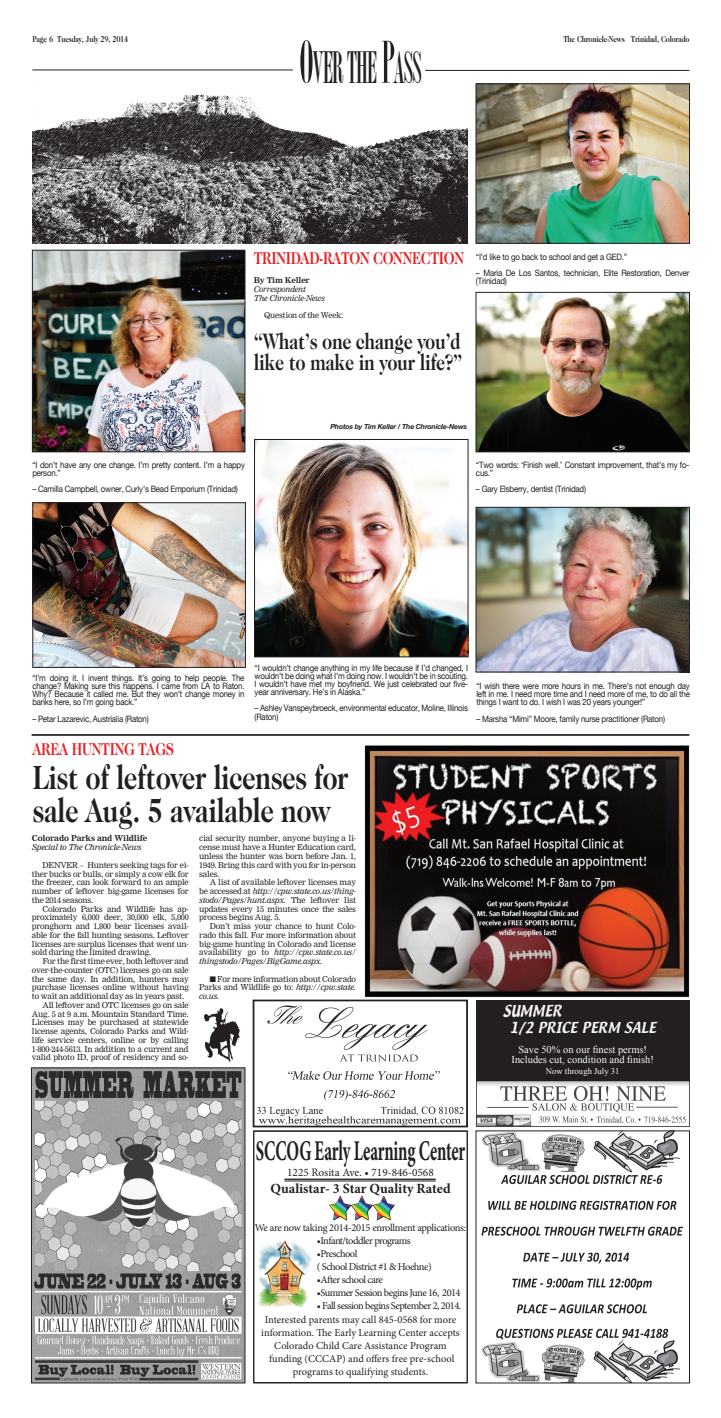
<style>
.page{position:relative;width:721px;height:1418px;background:#fff}
.page>*{position:absolute;margin:0;border:0;box-sizing:border-box;transform-origin:0 0}
.t1{font:47.25px "Bordeaux Roman Bold Let Plain";letter-spacing:-.035em;color:#231f20;scale:.9 1}
.t2{font:700 34.12px/33.2px "Caslon 224 IT Cby BT";letter-spacing:-.025em;color:#231f20;scale:.8 1}
.t3{font:700 28.61px "Minion Pro";letter-spacing:-.01em;color:#231f20;scale:.58 1}
.t4{font:700 22.75px/21.5px "Caslon 224 IT Cby BT";letter-spacing:-.025em;color:#231f20;scale:.8 1}
.t5{font:700 17.5px "Caslon 224 IT Cby BT";letter-spacing:-.025em;color:#e62224;scale:.8 1}
.t6{font:700 14px "Minion Pro";color:#231f20}
.t7{font:13.12px "Textile";color:#f7f7f8}
.t8{font:11.38px "Minion Pro";color:#231f20}
.t9{font:10.5px/13.1px "Minion Pro";color:#231f20;text-align:center}
.t10{font:10.5px "Minion Pro";letter-spacing:-.05em;color:#231f20}
.t11{font:10.5px/9.6px "Times New Roman";color:#f7f7f8;text-align:center}
.t12{font:10.5px/13.1px "Minion Pro";letter-spacing:-.055em;color:#231f20}
.t13{font:10.5px "Minion Pro";letter-spacing:-.02em;color:#231f20}
.t14{font:8.75px/8.1px "Helvetica Neue";letter-spacing:-.025em;color:#231f20;scale:.9 1}
.t15{font:8.75px/8.1px "Helvetica Neue";letter-spacing:-.025em;color:#231f20;text-align:justify;scale:.89 1}
.t16{font:700 8.75px "Caslon 224 IT Cby BT";letter-spacing:-.025em;color:#231f20;scale:.8 1}
.t17{font:8.75px "Times New Roman";color:#f7f7f8}
.t18{font:8.05px/8.8px "Nimrod";letter-spacing:-.025em;color:#231f20;text-align:justify}
.t19{font:italic 8.05px "Nimrod";letter-spacing:-.025em;color:#231f20}
.t20{font:700 8.05px "Nimrod";letter-spacing:-.025em;color:#231f20}
.t21{font:italic 7.88px/8.8px "Nimrod";letter-spacing:-.025em;color:#231f20}
.t22{font:7.88px "Nimrod";letter-spacing:-.025em;color:#231f20}
.t23{font:700 7.88px "Nimrod";letter-spacing:-.025em;color:#231f20}
.t24{font:italic 700 7px "Helvetica Neue";letter-spacing:-.025em;color:#231f20}
.s1{font-size:63px}
.s2{font-style:italic}
</style>
<div class="page">
<img style="left:481px;top:1132px;width:202px;height:249px">
<div style="left:476px;top:1130px;width:214px;height:253px;border:1px solid #231f20"></div>
<hr style="left:284px;top:1178px;width:152px;height:1px;background:#231f20">
<hr style="left:284px;top:1180px;width:152px;height:1px;background:#231f20">
<img style="left:258px;top:1240px;width:54px;height:67px">
<img style="left:330px;top:1195px;width:65px;height:25px">
<div style="left:253px;top:1130px;width:215px;height:253px;border:1px solid #231f20"></div>
<img style="left:33px;top:1069px;width:210px;height:312px">
<div style="left:31px;top:1067px;width:214px;height:316px;border:1px solid #231f20"></div>
<div style="left:476px;top:1000px;width:214px;height:86px;background:#231f20"></div>
<img style="left:476px;top:1081px;width:213px;height:45px">
<img style="left:503px;top:1009px;width:58px;height:8px">
<img style="left:365px;top:746px;width:325px;height:252px">
<hr style="left:32px;top:69px;width:261px;height:1px;background:#231f20">
<hr style="left:425px;top:70px;width:265px;height:1px;background:#231f20">
<img style="left:32px;top:85px;width:435px;height:158px">
<img style="left:478px;top:85px;width:210px;height:157px">
<div style="left:476px;top:83px;width:214px;height:161px;border:1px solid #231f20"></div>
<img style="left:478px;top:294px;width:210px;height:156px">
<div style="left:476px;top:292px;width:214px;height:160px;border:1px solid #231f20"></div>
<img style="left:478px;top:509px;width:210px;height:161px">
<div style="left:476px;top:507px;width:214px;height:165px;border:1px solid #231f20"></div>
<img style="left:256px;top:441px;width:210px;height:214px">
<div style="left:254px;top:439px;width:214px;height:218px;border:1px solid #231f20"></div>
<img style="left:34px;top:252px;width:209px;height:198px">
<div style="left:32px;top:250px;width:213px;height:202px;border:1px solid #231f20"></div>
<img style="left:34px;top:504px;width:210px;height:162px">
<div style="left:32px;top:502px;width:214px;height:166px;border:1px solid #231f20"></div>
<hr style="left:32px;top:734px;width:657px;height:2px;background:#231f20">
<img style="left:256px;top:1005px;width:208px;height:119px">
<div style="left:253px;top:999px;width:215px;height:128px;border:2px solid #231f20"></div>
<img style="left:204px;top:1008px;width:36px;height:54px">
<p class="t16" style="left:32px;top:34px;width:122px">Page 6 Tuesday, July 29, 2014</p>
<p class="t16" style="left:563px;top:34px;width:159px">The Chronicle-News Trinidad, Colorado</p>
<h1 class="t1" style="left:299px;top:46px;width:138px"><span class="s1">O</span>VERTHE <span class="s1">P</span>ASS</h1>
<h3 class="t5" style="left:254px;top:247px;width:264px">TRINIDAD-RATON CONNECTION</h3>
<p class="t23" style="left:254px;top:276px;width:58px">By Tim Keller</p>
<p class="t21" style="left:254px;top:285px;width:73px">Correspondent<br>The Chronicle-News</p>
<p class="t22" style="left:264px;top:311px;width:81px">Question of the Week:</p>
<h3 class="t4" style="left:254px;top:330px;width:263px">“What’s one change you’d like to make in your life?”</h3>
<p class="t14" style="left:476px;top:253px;width:170px">“I’d like to go back to school and get a GED.”</p>
<p class="t14" style="left:476px;top:269px;width:239px">– Maria De Los Santos, technician, Elite Restoration, Denver (Trinidad)</p>
<p class="t14" style="left:32px;top:461px;width:238px">“I don’t have any one change. I’m pretty content. I’m a happy person.”</p>
<p class="t14" style="left:32px;top:485px;width:230px">– Camilla Campbell, owner, Curly’s Bead Emporium (Trinidad)</p>
<p class="t24" style="left:330px;top:420px;width:138px">Photos by Tim Keller / The Chronicle-News</p>
<p class="t14" style="left:476px;top:461px;width:239px">“Two words: ‘Finish well.’ Constant improvement, that’s my fo&shy;cus.”</p>
<p class="t14" style="left:476px;top:485px;width:124px">– Gary Elsberry, dentist (Trinidad)</p>
<p class="t15" style="left:32px;top:674px;width:240px">“I’m doing it. I invent things. It’s going to help people. The change? Making sure this happens. I came from LA to Raton.<br>Why? Because it called me. But they won’t change money in banks here, so I’m going back.”</p>
<p class="t15" style="left:32px;top:715px;width:132px">– Petar Lazarevic, Austrialia (Raton)</p>
<h3 class="t5" style="left:32px;top:738px;width:179px">AREA HUNTING TAGS</h3>
<p class="t14" style="left:255px;top:664px;width:239px;text-align:justify">“I wouldn’t change anything in my life because if I’d changed, I wouldn’t be doing what I’m doing now. I wouldn’t be in scouting.<br>I wouldn’t have met my boyfriend. We just celebrated our five&shy;year anniversary. He’s in Alaska.”</p>
<p class="t14" style="left:255px;top:705px;width:239px">– Ashley Vanspeybroeck, environmental educator, Moline, Illinois (Raton)</p>
<h2 class="t2" style="left:32px;top:760px;width:397px">List of leftover licenses for sale Aug. 5 available now</h2>
<p class="t20" style="left:32px;top:833px;width:117px">Colorado Parks and Wildlife</p>
<p class="t19" style="left:32px;top:842px;width:111px">Special to The Chronicle-News</p>
<p class="t18" style="left:32px;top:860px;width:158px;text-indent:10px">DENVER – Hunters seeking tags for ei&shy;ther bucks or bulls, or simply a cow elk for the freezer, can look forward to an ample number of leftover big-game licenses for the 2014 seasons.</p>
<p class="t18" style="left:32px;top:904px;width:158px;text-indent:10px">Colorado Parks and Wildlife has ap&shy;proximately 6,000 deer, 30,000 elk, 5,000 pronghorn and 1,800 bear licenses avail&shy;able for the fall hunting seasons. Leftover licenses are surplus licenses that went un&shy;sold during the limited drawing.</p>
<p class="t18" style="left:42px;top:956px;width:148px">For the first time ever, both leftover and</p>
<p class="t18" style="left:32px;top:965px;width:158px">over-the-counter (OTC) licenses go on sale</p>
<p class="t18" style="left:32px;top:974px;width:158px">the same day. In addition, hunters may</p>
<p class="t18" style="left:32px;top:983px;width:158px">purchase licenses online without having</p>
<p class="t18" style="left:32px;top:991px;width:154px">to wait an additional day as in years past.</p>
<p class="t18" style="left:42px;top:1000px;width:148px">All leftover and OTC licenses go on sale</p>
<p class="t18" style="left:32px;top:1009px;width:158px">Aug. 5 at 9 a.m. Mountain Standard Time.</p>
<p class="t18" style="left:32px;top:1018px;width:158px">Licenses may be purchased at statewide</p>
<p class="t18" style="left:32px;top:1026px;width:158px">license agents, Colorado Parks and Wild-</p>
<p class="t18" style="left:32px;top:1035px;width:158px">life service centers, online or by calling</p>
<p class="t18" style="left:32px;top:1044px;width:158px">1-800-244-5613. In addition to a current and</p>
<p class="t18" style="left:32px;top:1053px;width:158px">valid photo ID, proof of residency and so-</p>
<p class="t18" style="left:199px;top:834px;width:158px">cial security number, anyone buying a li&shy;cense must have a Hunter Education card, unless the hunter was born before Jan. 1, 1949. Bring this card with you for in-person sales.</p>
<p class="t18" style="left:199px;top:878px;width:158px;text-indent:10px">A list of available leftover licenses may be accessed at <span class="s2">http://cpw.state.co.us/thing&shy;stodo/Pages/hunt.aspx.</span> The leftover list updates every 15 minutes once the sales process begins Aug. 5.</p>
<p class="t18" style="left:199px;top:921px;width:158px;text-indent:10px">Don’t miss your chance to hunt Colo&shy;rado this fall. For more information about big-game hunting in Colorado and license availability go to <span class="s2">http://cpw.state.co.us/ thingstodo/Pages/BigGame.aspx.</span></p>
<p class="t18" style="left:199px;top:974px;width:158px;text-indent:11px">■ For more information about Colorado Parks and Wildlife go to: <span class="s2">http://cpw.state. co.us.</span></p>
<p class="t14" style="left:476px;top:682px;width:239px;text-align:justify">“I wish there were more hours in me. There’s not enough day left in me. I need more time and I need more of me, to do all the things I want to do. I wish I was 20 years younger!”</p>
<p class="t14" style="left:476px;top:715px;width:211px">– Marsha “Mimi” Moore, family nurse practitioner (Raton)</p>
<h3 class="t7" style="left:503px;top:1001px;width:60px">SUMMER</h3>
<h3 class="t7" style="left:510px;top:1018px;width:148px">1/2 PRICE PERM SALE</h3>
<h3 class="t11" style="left:512px;top:1045px;width:144px">Save 50% on our finest perms!<br>Includes cut, condition and finish!</h3>
<p class="t17" style="left:546px;top:1064px;width:75px">Now through July 31</p>
<h3 class="t3" style="left:256px;top:1130px;width:362px">SCCOG Early Learning Center</h3>
<h3 class="t8" style="left:287px;top:1165px;width:148px">1225 Rosita Ave. • 719-846-0568</h3>
<h3 class="t6" style="left:270px;top:1178px;width:182px">Qualistar- 3 Star Quality Rated</h3>
<h3 class="t13" style="left:255px;top:1220px;width:213px">We are now taking 2014-2015 enrollment applications:</h3>
<h3 class="t10" style="left:317px;top:1233px;width:95px">•Infant/toddler programs</h3>
<h3 class="t12" style="left:317px;top:1247px;width:116px">•Preschool<br>( School District #1 &amp; Hoehne)</h3>
<h3 class="t12" style="left:317px;top:1273px;width:68px">•After school care</h3>
<h3 class="t10" style="left:317px;top:1286px;width:145px">•Summer Session begins June 16, 2014</h3>
<h3 class="t10" style="left:317px;top:1299px;width:146px">• Fall session begins September 2, 2014.</h3>
<h3 class="t9" style="left:261px;top:1312px;width:200px">Interested parents may call 845-0568 for more information. The Early Learning Center accepts Colorado Child Care Assistance Program funding (CCCAP) and offers free pre-school programs to qualifying students.</h3>
</div>
